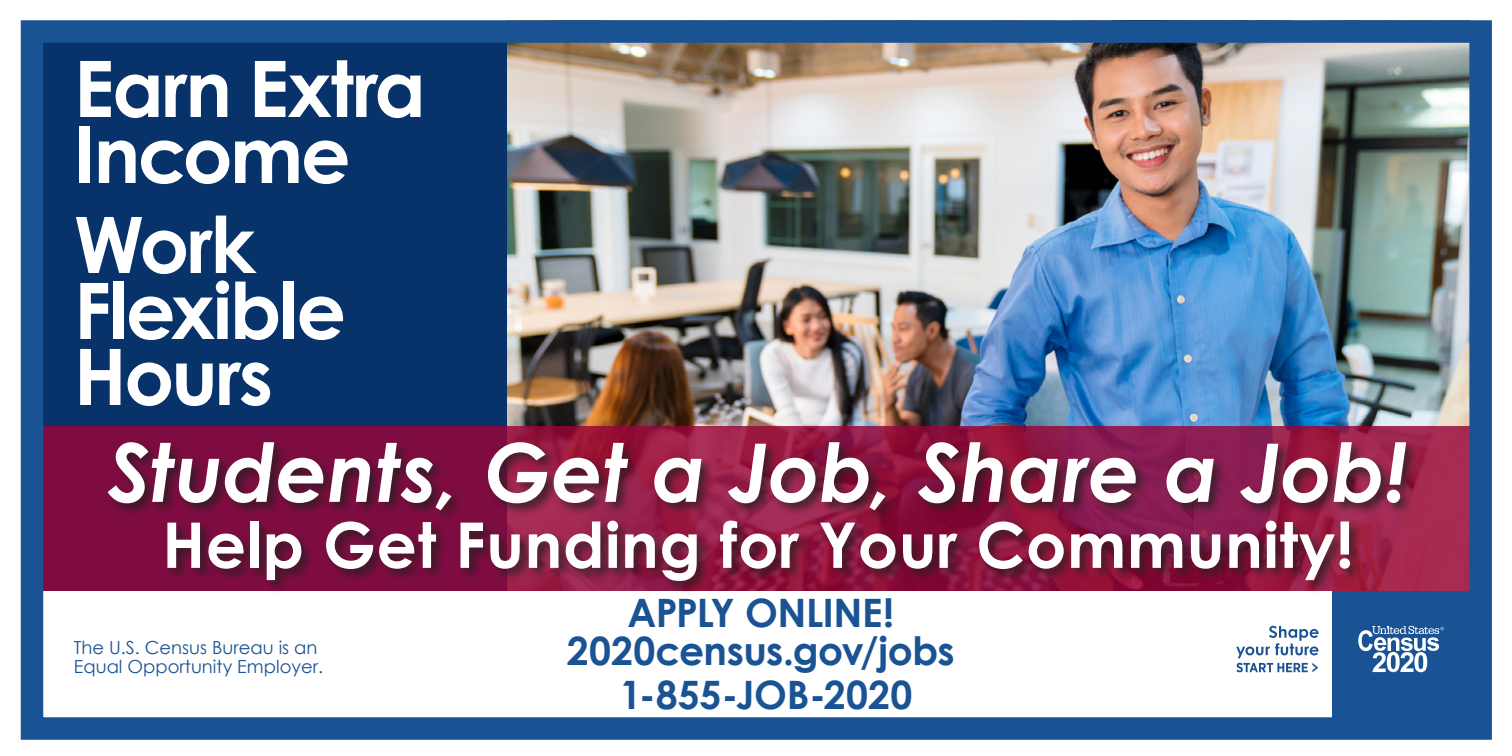
<style>
.page{position:relative;width:1512px;height:756px;background:#fff}
.page>*{position:absolute;margin:0;border:0;box-sizing:border-box;transform-origin:0 0}
.t1{font:italic 700 81px "Century Gothic";letter-spacing:-.005em;color:#fff}
.t2{font:700 78px/66px "Century Gothic";letter-spacing:-.03em;color:#fff}
.t3{font:700 63px "Century Gothic";letter-spacing:.01em;color:#fff}
.t4{font:700 39.15px/38.7px "Century Gothic";letter-spacing:-.01em;color:#1a5393;text-align:center}
.t5{font:18px/19.5px "Century Gothic";color:#1a5393}
</style>
<div class="page">
<img style="left:507px;top:43px;width:962px;height:384px">
<div style="left:44px;top:30px;width:463px;height:561px;background:#07326a"></div>
<svg style="left:44px;top:427px;width:1425px;height:164px;background:#8e1746"></svg>
<div style="left:106px;top:439px;width:1313px;height:155px;background:#231f20;opacity:.75"></div>
<div style="left:1332px;top:591px;width:137px;height:127px;background:#1a5393"></div>
<svg style="left:1236px;top:626px;width:83px;height:46px"></svg>
<svg style="left:1358px;top:626px;width:86px;height:46px"></svg>
<div style="left:21px;top:20px;width:1471px;height:720px;border:22px solid #1a5393"></div>
<h1 class="t2" style="left:74px;top:52px;width:353px">Earn Extra<br>Income</h1>
<h1 class="t2" style="left:74px;top:208px;width:274px">Work<br>Flexible<br>Hours</h1>
<h2 class="t1" style="left:108px;top:411px;width:1301px">Students, Get a Job, Share a Job!</h2>
<h2 class="t3" style="left:162px;top:497px;width:1193px">Help Get Funding for Your Community!</h2>
<p class="t4" style="left:567px;top:591px;width:390px">APPLY ONLINE!<br>2020census.gov/jobs</p>
<p class="t4" style="left:620px;top:674px;width:294px">1-855-JOB-2020</p>
<p class="t5" style="left:74px;top:637px;width:251px">The U.S. Census Bureau is an<br>Equal Opportunity Employer.</p>
</div>
